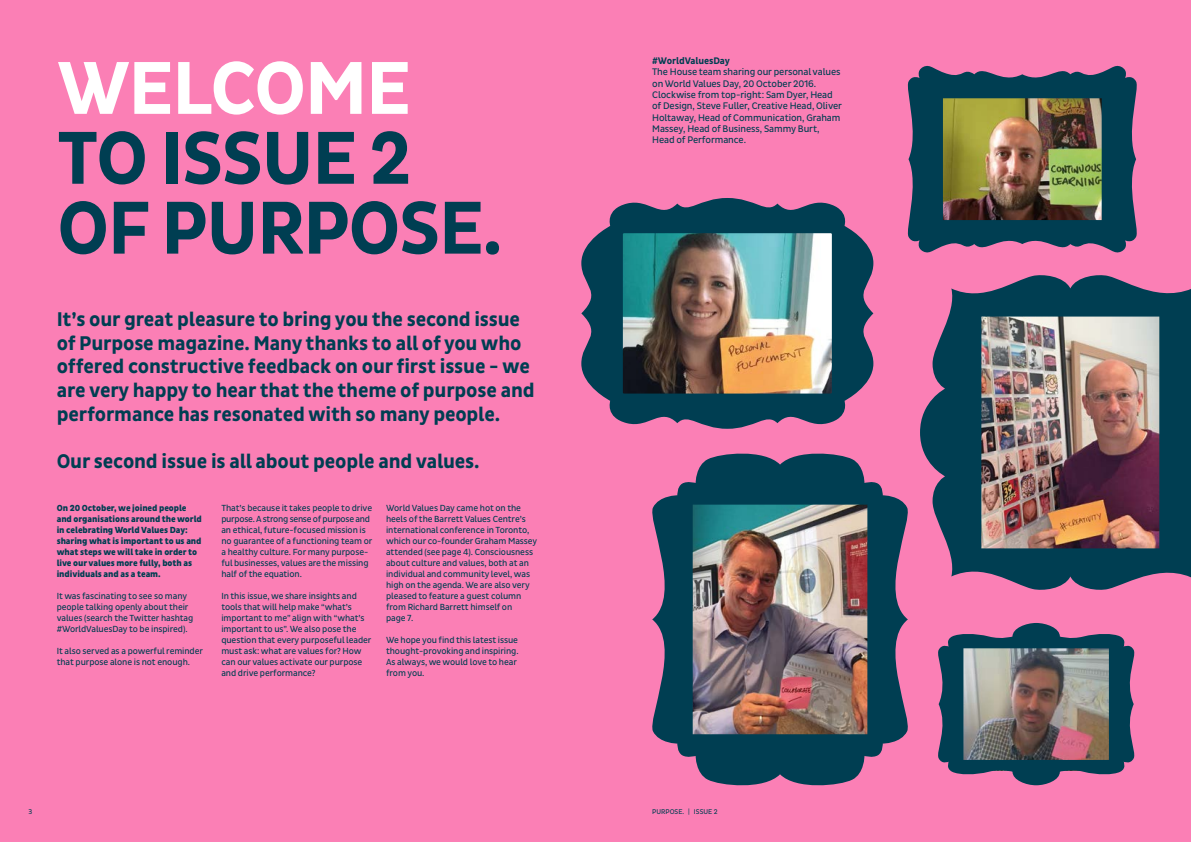
<style>
.page{position:relative;width:1191px;height:842px;background:#fb7fb5}
.page>*{position:absolute;margin:0;border:0;box-sizing:border-box;transform-origin:0 0}
.t1{font:700 76.2px/69.9px "Pluto Sans Cond";letter-spacing:-.015em;color:#003e52}
.t2{font:700 76.2px "Pluto Sans Cond";letter-spacing:-.015em;color:#fff}
.t3{font:700 20.2px/23.6px "Pluto Sans Cond";letter-spacing:-.01em;color:#003e52}
.t4{font:9.7px/11.3px "Pluto Sans Cond";letter-spacing:-.01em;color:#003e52}
.t5{font:700 9.7px "Pluto Sans Cond";letter-spacing:-.01em;color:#003e52}
.t6{font:9px/11px "Pluto Sans Cond";letter-spacing:-.01em;color:#003e52}
.t7{font:800 9px/11px "Pluto Sans Cond";letter-spacing:-.01em;color:#003e52}
.t8{font:7px "Pluto Sans Cond";letter-spacing:.005em;color:#003e52}
</style>
<div class="page">
<img style="left:920px;top:275px;width:271px;height:315px">
<img style="left:581px;top:198px;width:292px;height:231px">
<img style="left:652px;top:453px;width:256px;height:333px">
<img style="left:938px;top:623px;width:197px;height:162px">
<img style="left:907px;top:65px;width:230px;height:188px">
<h1 class="t2" style="left:57px;top:45px;width:355px">WELCOME</h1>
<h1 class="t1" style="left:57px;top:125px;width:447px">TO ISSUE 2<br>OF PURPOSE.</h1>
<p class="t3" style="left:57px;top:308px;width:479px">It’s our great pleasure to bring you the second issue of Purpose magazine. Many thanks to all of you who offered constructive feedback on our first issue - we are very happy to hear that the theme of purpose and performance has resonated with so many people.</p>
<h2 class="t3" style="left:57px;top:450px;width:424px">Our second issue is all about people and values.</h2>
<p class="t7" style="left:57px;top:503px;width:147px">On 20 October, we joined people and organisations around the world in celebrating World Values Day: sharing what is important to us and what steps we will take in order to live our values more fully, both as individuals and as a team.</p>
<p class="t6" style="left:57px;top:591px;width:138px">It was fascinating to see so many people talking openly about their values (search the Twitter hashtag #WorldValuesDay to be inspired).</p>
<p class="t6" style="left:57px;top:646px;width:148px">It also served as a powerful reminder that purpose alone is not enough.</p>
<p class="t6" style="left:221px;top:503px;width:152px">That’s because it takes people to drive purpose. A strong sense of purpose and an ethical, future-focused mission is no guarantee of a functioning team or a healthy culture. For many purpose&shy;ful businesses, values are the missing half of the equation.</p>
<p class="t6" style="left:221px;top:591px;width:151px">In this issue, we share insights and tools that will help make “what’s important to me” align with “what’s important to us”. We also pose the question that every purposeful leader must ask: what are values for? How can our values activate our purpose and drive performance?</p>
<p class="t6" style="left:386px;top:503px;width:153px">World Values Day came hot on the heels of the Barrett Values Centre’s international conference in Toronto, which our co-founder Graham Massey attended (see page 4). Consciousness about culture and values, both at an individual and community level, was high on the agenda. We are also very pleased to feature a guest column from Richard Barrett himself on<br>page 7.</p>
<p class="t6" style="left:386px;top:635px;width:134px">We hope you find this latest issue thought-provoking and inspiring.<br>As always, we would love to hear from you.</p>
<p class="t8" style="left:28px;top:807px;width:5px">3</p>
<p class="t5" style="left:652px;top:55px;width:79px">#WorldValuesDay</p>
<p class="t4" style="left:652px;top:67px;width:191px">The House team sharing our personal values on World Values Day, 20 October 2016.<br>Clockwise from top-right: Sam Dyer, Head of Design, Steve Fuller, Creative Head, Oliver Holtaway, Head of Communication, Graham Massey, Head of Business, Sammy Burt,</p>
<p class="t4" style="left:652px;top:135px;width:95px">Head of Performance.</p>
<p class="t8" style="left:652px;top:807px;width:67px">PURPOSE. | ISSUE 2</p>
</div>
